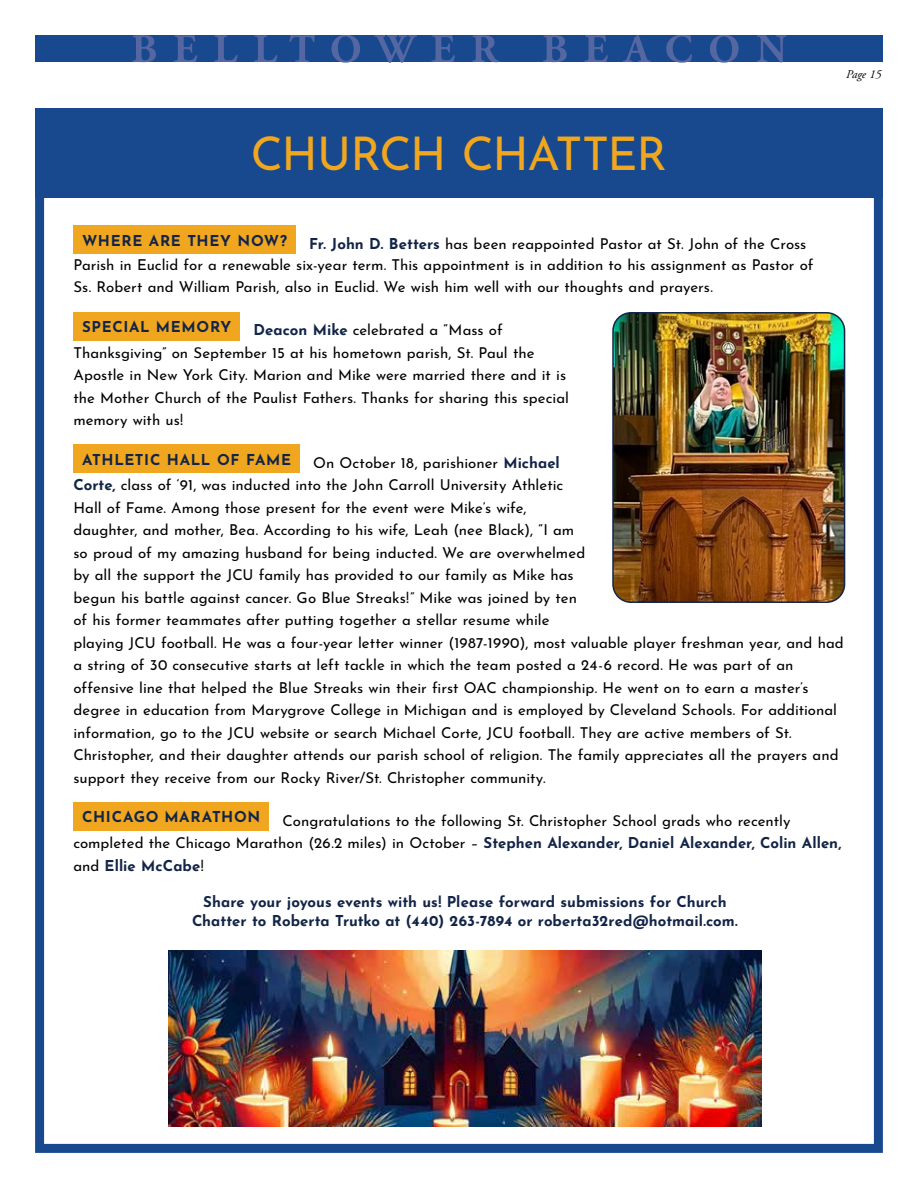
<style>
.page{position:relative;width:918px;height:1188px;background:#fff}
.page>*{position:absolute;margin:0;border:0;box-sizing:border-box;transform-origin:0 0}
.t1{font:46.5px "Josefin Sans";letter-spacing:-.035em;color:#f0a71f}
.t2{font:15px/22.5px "Josefin Sans";letter-spacing:-.005em;color:#000}
.t3{font:700 15px/19.5px "Josefin Sans";letter-spacing:.005em;color:#122447;text-align:center}
.t4{font:700 15px "Josefin Sans";letter-spacing:.045em;color:#122447}
.t5{font:italic 12px "Adobe Garamond Pro";color:#000}
.s1{font-weight:700;color:#122447}
</style>
<div class="page">
<div style="left:35px;top:35px;width:848px;height:27px;background:#18488e"></div>
<svg style="left:132px;top:35px;width:655px;height:27px"></svg>
<div style="left:35px;top:116px;width:848px;height:1037px;border:9px solid #18488e"></div>
<div style="left:35px;top:108px;width:848px;height:90px;background:#18488e"></div>
<div style="left:73px;top:226px;width:223px;height:28px;background:#f0a71f"></div>
<div style="left:73px;top:312px;width:167px;height:28px;background:#f0a71f"></div>
<div style="left:73px;top:445px;width:227px;height:28px;background:#f0a71f"></div>
<div style="left:73px;top:802px;width:196px;height:29px;background:#f0a71f"></div>
<img style="left:615px;top:313px;width:230px;height:289px">
<div style="left:612px;top:312px;width:233px;height:291px;border:2px solid #122447;border-radius:18px"></div>
<img style="left:168px;top:950px;width:594px;height:177px">
<h1 class="t1" style="left:251px;top:115px;width:418px">CHURCH CHATTER</h1>
<p class="t5" style="left:846px;top:67px;width:37px">Page 15</p>
<p class="t4" style="left:82px;top:227px;width:206px">WHERE ARE THEY NOW?</p>
<p class="t2" style="left:73px;top:231px;width:742px;line-height:21px;text-indent:236px"><span class="s1">Fr. John D. Betters</span> has been reappointed Pastor at St. John of the Cross<br>Parish in Euclid for a renewable six-year term. This appointment is in addition to his assignment as Pastor of</p>
<p class="t2" style="left:73px;top:274px;width:641px">Ss. Robert and William Parish, also in Euclid. We wish him well with our thoughts and prayers.</p>
<p class="t4" style="left:82px;top:313px;width:151px">SPECIAL MEMORY</p>
<p class="t2" style="left:73px;top:317px;width:497px;text-indent:180px"><span class="s1">Deacon Mike</span> celebrated a “Mass of Thanksgiving” on September 15 at his hometown parish, St. Paul the Apostle in New York City. Marion and Mike were married there and it is the Mother Church of the Paulist Fathers. Thanks for sharing this special memory with us!</p>
<p class="t4" style="left:82px;top:446px;width:210px">ATHLETIC HALL OF FAME</p>
<p class="t2" style="left:73px;top:449px;width:772px;text-indent:240px">On October 18, parishioner <span class="s1">Michael<br>Corte,</span> class of ‘91, was inducted into the John Carroll University Athletic<br>Hall of Fame. Among those present for the event were Mike’s wife,<br>daughter, and mother, Bea. According to his wife, Leah (nee Black), “I am<br>so proud of my amazing husband for being inducted. We are overwhelmed<br>by all the support the JCU family has provided to our family as Mike has<br>begun his battle against cancer. Go Blue Streaks!” Mike was joined by ten<br>of his former teammates after putting together a stellar resume while<br>playing JCU football. He was a four-year letter winner (1987-1990), most valuable player freshman year, and had a string of 30 consecutive starts at left tackle in which the team posted a 24-6 record. He was part of an offensive line that helped the Blue Streaks win their first OAC championship. He went on to earn a master’s degree in education from Marygrove College in Michigan and is employed by Cleveland Schools. For additional information, go to the JCU website or search Michael Corte, JCU football. They are active members of St.<br>Christopher, and their daughter attends our parish school of religion. The family appreciates all the prayers and support they receive from our Rocky River/St. Christopher community.</p>
<p class="t4" style="left:82px;top:804px;width:180px">CHICAGO MARATHON</p>
<p class="t2" style="left:73px;top:807px;width:769px;text-indent:209px">Congratulations to the following St. Christopher School grads who recently completed the Chicago Marathon (26.2 miles) in October – <span class="s1">Stephen Alexander, Daniel Alexander, Colin Allen, </span>and <span class="s1">Ellie McCabe</span>!</p>
<p class="t3" style="left:192px;top:889px;width:547px">Share your joyous events with us! Please forward submissions for Church<br>Chatter to Roberta Trutko at (440) 263-7894 or roberta32red@hotmail.com.</p>
</div>
